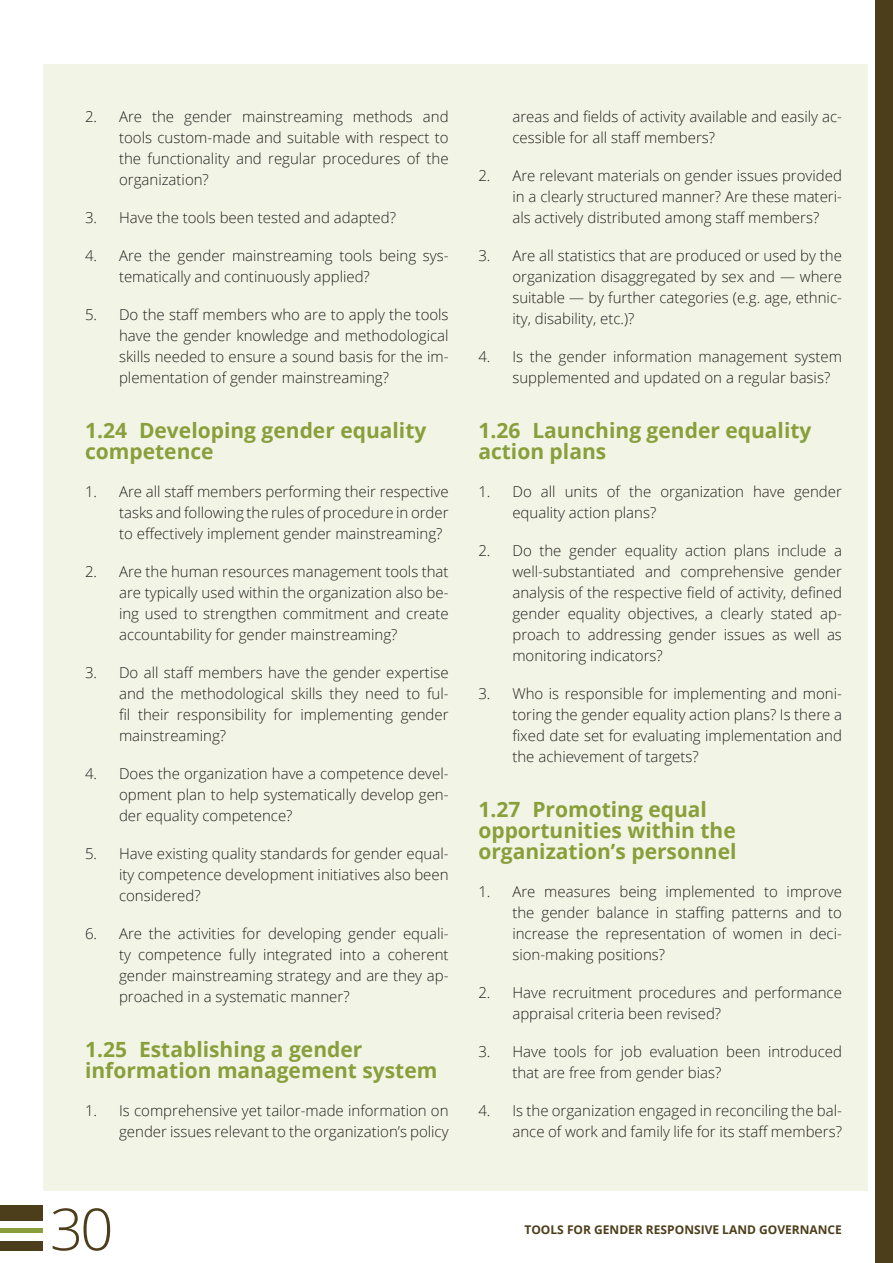
<style>
.page{position:relative;width:893px;height:1263px;background:#fff}
.page>*{position:absolute;margin:0;border:0;box-sizing:border-box;transform-origin:0 0}
.t1{font:300 58.05px "Open Sans";color:#4d3e1b}
.t2{font:700 21px/21px "Open Sans";color:#889f3b}
.t3{font:300 15px/21px "Open Sans";color:#231f20;text-align:justify}
.t4{font:700 12px "Open Sans";color:#4d3e1b}
</style>
<div class="page">
<div style="left:43px;top:64px;width:824px;height:1127px;background:#f2f5e5"></div>
<div style="left:876px;top:0;width:17px;height:1263px;background:#4d3e1b"></div>
<div style="left:0;top:1241px;width:43px;height:9px;background:#4d3e1b"></div>
<div style="left:0;top:1205px;width:43px;height:15px;background:#4d3e1b"></div>
<hr style="left:0;top:1228px;width:43px;height:4px;background:#889f3b">
<p class="t3" style="left:119px;top:106px;width:331px;text-indent:-34px">2. Are the gender mainstreaming methods and tools custom-made and suitable with respect to the functionality and regular procedures of the organization?</p>
<p class="t3" style="left:85px;top:207px;width:313px">3. Have the tools been tested and adapted?</p>
<p class="t3" style="left:119px;top:245px;width:331px;text-indent:-34px">4. Are the gender mainstreaming tools being sys&shy;tematically and continuously applied?</p>
<p class="t3" style="left:119px;top:304px;width:331px;text-indent:-34px">5. Do the staff members who are to apply the tools have the gender knowledge and methodological skills needed to ensure a sound basis for the im&shy;plementation of gender mainstreaming?</p>
<h2 class="t2" style="left:85px;top:419px;width:343px">1.24 Developing gender equality competence</h2>
<p class="t3" style="left:119px;top:481px;width:331px;text-indent:-34px">1. Are all staff members performing their respective tasks and following the rules of procedure in order to effectively implement gender mainstreaming?</p>
<p class="t3" style="left:119px;top:561px;width:331px;text-indent:-34px">2. Are the human resources management tools that are typically used within the organization also be&shy;ing used to strengthen commitment and create accountability for gender mainstreaming?</p>
<p class="t3" style="left:119px;top:662px;width:331px;text-indent:-34px">3. Do all staff members have the gender expertise and the methodological skills they need to ful&shy;fil their responsibility for implementing gender mainstreaming?</p>
<p class="t3" style="left:119px;top:763px;width:331px;text-indent:-34px">4. Does the organization have a competence devel&shy;opment plan to help systematically develop gen&shy;der equality competence?</p>
<p class="t3" style="left:119px;top:843px;width:331px;text-indent:-34px">5. Have existing quality standards for gender equal&shy;ity competence development initiatives also been considered?</p>
<p class="t3" style="left:119px;top:923px;width:331px;text-indent:-34px">6. Are the activities for developing gender equali&shy;ty competence fully integrated into a coherent gender mainstreaming strategy and are they ap&shy;proached in a systematic manner?</p>
<h2 class="t2" style="left:85px;top:1038px;width:354px">1.25 Establishing a gender information management system</h2>
<p class="t3" style="left:85px;top:1100px;width:365px;text-align:right">1. Is comprehensive yet tailor-made information on gender issues relevant to the organization’s policy</p>
<h1 class="t1" style="left:50px;top:1189px;width:65px">30</h1>
<p class="t3" style="left:512px;top:106px;width:331px">areas and fields of activity available and easily ac&shy;cessible for all staff members?</p>
<p class="t3" style="left:512px;top:165px;width:331px;text-indent:-34px">2. Are relevant materials on gender issues provided in a clearly structured manner? Are these materi&shy;als actively distributed among staff members?</p>
<p class="t3" style="left:512px;top:245px;width:331px;text-indent:-34px">3. Are all statistics that are produced or used by the organization disaggregated by sex and — where suitable — by further categories (e.g. age, ethnic&shy;ity, disability, etc.)?</p>
<p class="t3" style="left:512px;top:346px;width:331px;text-indent:-34px">4. Is the gender information management system supplemented and updated on a regular basis?</p>
<h2 class="t2" style="left:478px;top:419px;width:335px">1.26 Launching gender equality action plans</h2>
<p class="t3" style="left:512px;top:481px;width:331px;text-indent:-34px">1. Do all units of the organization have gender equality action plans?</p>
<p class="t3" style="left:512px;top:540px;width:331px;text-indent:-34px">2. Do the gender equality action plans include a well-substantiated and comprehensive gender analysis of the respective field of activity, defined gender equality objectives, a clearly stated ap&shy;proach to addressing gender issues as well as monitoring indicators?</p>
<p class="t3" style="left:512px;top:683px;width:331px;text-indent:-34px">3. Who is responsible for implementing and moni&shy;toring the gender equality action plans? Is there a fixed date set for evaluating implementation and the achievement of targets?</p>
<h2 class="t2" style="left:478px;top:798px;width:260px">1.27 Promoting equal opportunities within the organization’s personnel</h2>
<p class="t3" style="left:512px;top:881px;width:331px;text-indent:-34px">1. Are measures being implemented to improve the gender balance in staffing patterns and to increase the representation of women in deci&shy;sion-making positions?</p>
<p class="t3" style="left:512px;top:982px;width:331px;text-indent:-34px">2. Have recruitment procedures and performance appraisal criteria been revised?</p>
<p class="t3" style="left:512px;top:1041px;width:331px;text-indent:-34px">3. Have tools for job evaluation been introduced that are free from gender bias?</p>
<p class="t3" style="left:478px;top:1100px;width:365px;text-align:right">4. Is the organization engaged in reconciling the bal&shy;ance of work and family life for its staff members?</p>
<p class="t4" style="left:524px;top:1221px;width:319px">TOOLS FOR GENDER RESPONSIVE LAND GOVERNANCE</p>
</div>
